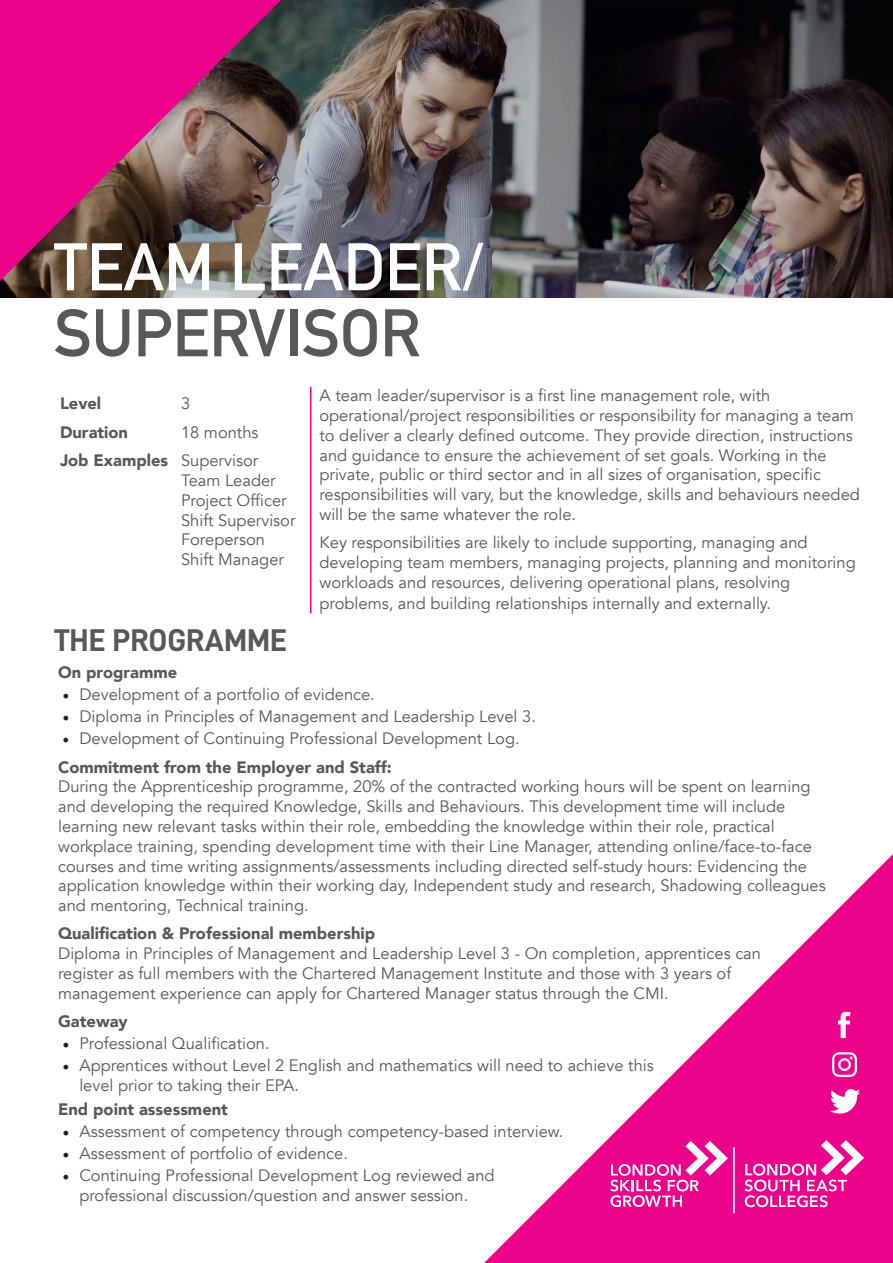
<style>
.page{position:relative;width:893px;height:1263px;background:#fff}
.page>*{position:absolute;margin:0;border:0;box-sizing:border-box;transform-origin:0 0}
.t1{font:700 66px "DIN Alternate";color:#fff}
.t2{font:700 66px "DIN Alternate";color:#57585a}
.t3{font:31.5px "D DIN Bold";color:#57585a}
.t4{font:16.5px/19.8px "Avenir";color:#57585a}
.t5{font:900 16.5px "Avenir";color:#57585a}
.s1{font-weight:900}
.s2{font-family:"Minion Pro";font-size:18px;color:#231f20}
</style>
<div class="page">
<img style="left:352px;top:0;width:541px;height:298px">
<svg style="left:0;top:0;width:352px;height:395px"></svg>
<svg style="left:484px;top:854px;width:409px;height:409px"></svg>
<svg style="left:744px;top:1140px;width:120px;height:67px"></svg>
<svg style="left:610px;top:1141px;width:118px;height:66px"></svg>
<hr style="left:733px;top:1147px;width:2px;height:66px;background:#fff">
<svg style="left:830px;top:1089px;width:30px;height:24px"></svg>
<svg style="left:832px;top:1052px;width:25px;height:25px"></svg>
<svg style="left:838px;top:1012px;width:13px;height:26px"></svg>
<hr style="left:310px;top:387px;width:1px;height:226px;background:#ed028c">
<h1 class="t1" style="left:54px;top:217px;width:431px">TEAM LEADER/</h1>
<h1 class="t2" style="left:54px;top:283px;width:368px">SUPERVISOR</h1>
<p class="t4" style="left:319px;top:386px;width:542px">A team leader/supervisor is a first line management role, with operational/project responsibilities or responsibility for managing a team to deliver a clearly defined outcome. They provide direction, instructions and guidance to ensure the achievement of set goals. Working in the private, public or third sector and in all sizes of organisation, specific responsibilities will vary, but the knowledge, skills and behaviours needed will be the same whatever the role.</p>
<p class="t4" style="left:319px;top:533px;width:538px">Key responsibilities are likely to include supporting, managing and developing team members, managing projects, planning and monitoring workloads and resources, delivering operational plans, resolving</p>
<p class="t4" style="left:319px;top:594px;width:453px">problems, and building relationships internally and externally.</p>
<p class="t5" style="left:60px;top:389px;width:43px">Level</p>
<p class="t4" style="left:181px;top:394px;width:11px">3</p>
<p class="t5" style="left:60px;top:418px;width:70px">Duration</p>
<p class="t4" style="left:60px;top:418px;width:200px;line-height:28.5px;text-align:right">18 months<br><span class="s1">Job Examples</span> Supervisor</p>
<p class="t4" style="left:181px;top:471px;width:116px">Team Leader<br>Project Officer<br>Shift Supervisor<br>Foreperson<br>Shift Manager</p>
<h2 class="t3" style="left:54px;top:623px;width:234px">THE PROGRAMME</h2>
<p class="t5" style="left:58px;top:658px;width:121px">On programme</p>
<p class="t4" style="left:62px;top:685px;width:314px"><span class="s2">•</span> Development of a portfolio of evidence.</p>
<p class="t4" style="left:62px;top:707px;width:475px"><span class="s2">•</span> Diploma in Principles of Management and Leadership Level 3.</p>
<p class="t4" style="left:58px;top:725px;width:463px;line-height:28.3px"><span class="s2">•</span> Development of Continuing Professional Development Log.<br><span class="s1">Commitment from the Employer and Staff:</span></p>
<p class="t4" style="left:58px;top:777px;width:769px">During the Apprenticeship programme, 20% of the contracted working hours will be spent on learning and developing the required Knowledge, Skills and Behaviours. This development time will include learning new relevant tasks within their role, embedding the knowledge within their role, practical workplace training, spending development time with their Line Manager, attending online/face-to-face courses and time writing assignments/assessments including directed self-study hours: Evidencing the application knowledge within their working day, Independent study and research, Shadowing colleagues and mentoring, Technical training.</p>
<p class="t5" style="left:58px;top:919px;width:319px">Qualification &amp; Professional membership</p>
<p class="t4" style="left:58px;top:944px;width:704px">Diploma in Principles of Management and Leadership Level 3 - On completion, apprentices can register as full members with the Chartered Management Institute and those with 3 years of management experience can apply for Chartered Manager status through the CMI.</p>
<p class="t5" style="left:58px;top:1007px;width:71px">Gateway</p>
<p class="t4" style="left:62px;top:1034px;width:209px"><span class="s2">•</span> Professional Qualification.</p>
<p class="t4" style="left:79px;top:1056px;width:576px;text-indent:-17px"><span class="s2">•</span> Apprentices without Level 2 English and mathematics will need to achieve this level prior to taking their EPA.</p>
<p class="t5" style="left:58px;top:1095px;width:171px">End point assessment</p>
<p class="t4" style="left:62px;top:1121px;width:503px"><span class="s2">•</span> Assessment of competency through competency-based interview.</p>
<p class="t4" style="left:62px;top:1143px;width:287px"><span class="s2">•</span> Assessment of portfolio of evidence.</p>
<p class="t4" style="left:62px;top:1165px;width:434px;text-align:center"><span class="s2">•</span> Continuing Professional Development Log reviewed and professional discussion/question and answer session.</p>
</div>
